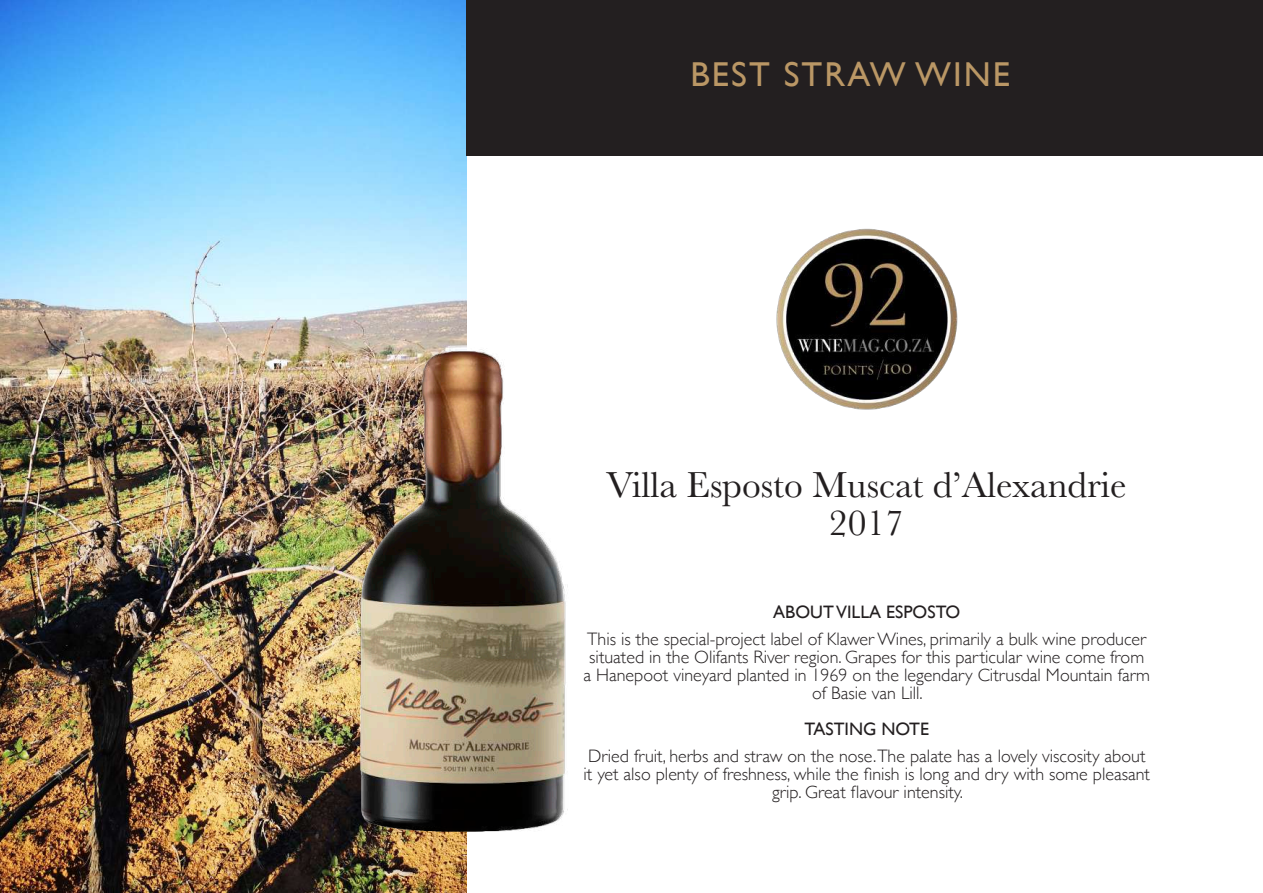
<style>
.page{position:relative;width:1263px;height:893px;background:#fff}
.page>*{position:absolute;margin:0;border:0;box-sizing:border-box;transform-origin:0 0}
.t1{font:37.5px/37.5px "Baskerville";color:#231f20;text-align:center}
.t2{font:34.5px "Gill Sans";letter-spacing:.06em;color:#ba9765}
.t3{font:300 18px/18px "Gill Sans";color:#231f20;text-align:center}
.t4{font:18px "Gill Sans";color:#231f20}
</style>
<div class="page">
<img style="left:0;top:0;width:466px;height:893px">
<img style="left:327px;top:313px;width:241px;height:544px">
<div style="left:466px;top:0;width:797px;height:156px;background:#231f20"></div>
<img style="left:776px;top:228px;width:182px;height:182px">
<h2 class="t2" style="left:690px;top:60px;width:321px">BEST STRAW WINE</h2>
<h1 class="t1" style="left:606px;top:470px;width:522px">Villa Esposto Muscat d’Alexandrie<br>2017</h1>
<p class="t4" style="left:773px;top:604px;width:188px">ABOUT VILLA ESPOSTO</p>
<p class="t3" style="left:583px;top:629px;width:568px">This is the special-project label of Klawer Wines, primarily a bulk wine producer situated in the Olifants River region. Grapes for this particular wine come from a Hanepoot vineyard planted in 1969 on the legendary Citrusdal Mountain farm of Basie van Lill.</p>
<p class="t4" style="left:804px;top:721px;width:126px">TASTING NOTE</p>
<p class="t3" style="left:583px;top:746px;width:568px">Dried fruit, herbs and straw on the nose.The palate has a lovely viscosity about it yet also plenty of freshness, while the finish is long and dry with some pleasant grip. Great flavour intensity.</p>
</div>
